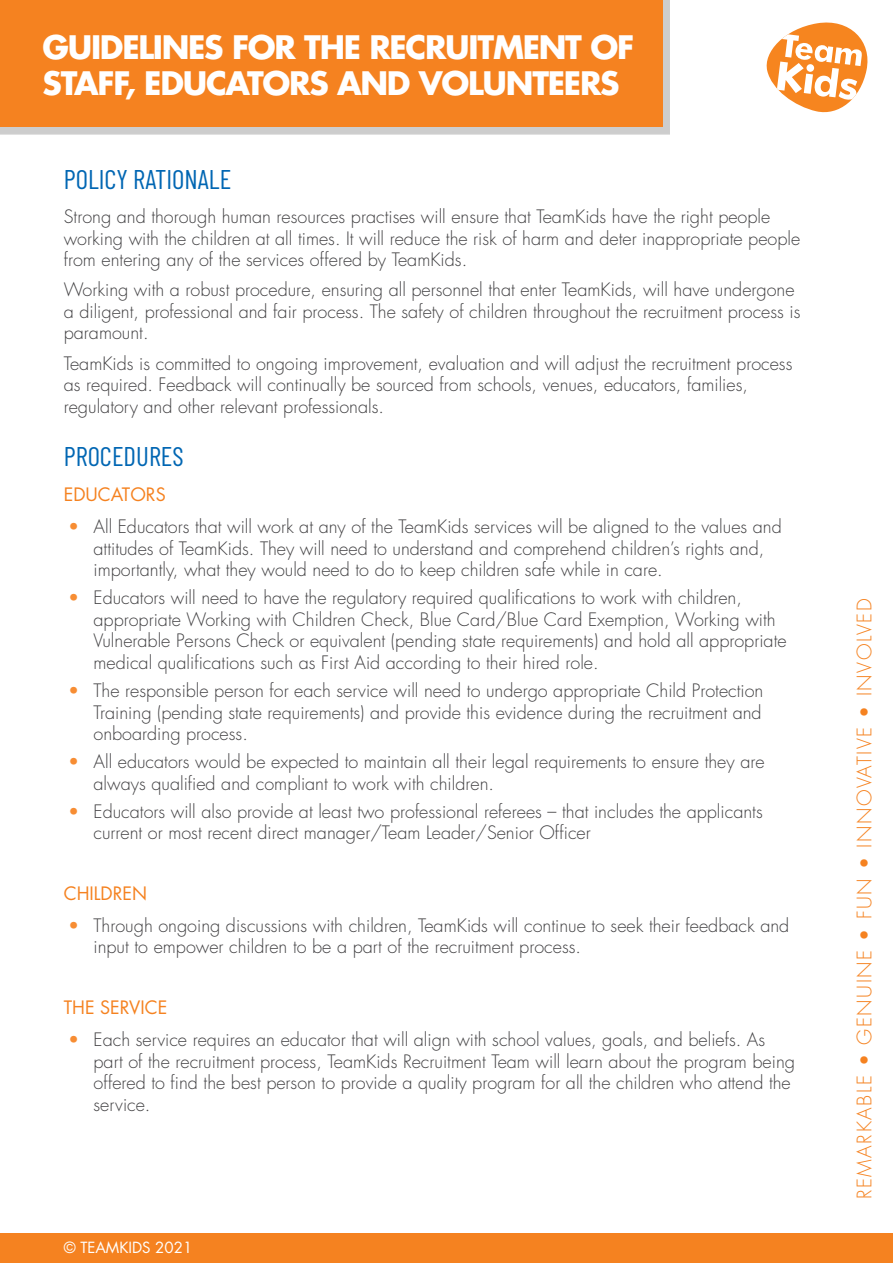
<style>
.page{position:relative;width:893px;height:1263px;background:#fff}
.page>*{position:absolute;margin:0;border:0;box-sizing:border-box;transform-origin:0 0}
.t1{font:700 31.5px/36px "Futura Std";letter-spacing:-.04em;color:#fff}
.Heading_1{font:27px "Barlow Condensed";color:#0066b3}
.t2{font:300 19.5px "Futura Std";letter-spacing:.08em;color:#f58220}
.Body{font:300 18px/21.6px "Futura Std";color:#414042}
.Heading_2{font:18px "Futura Std";color:#f58220}
.t3{font:15px "Futura Std";color:#fff}
.s1{color:#f78d33}
</style>
<div class="page">
<svg style="left:767px;top:23px;width:100px;height:89px"></svg>
<div style="left:0;top:0;width:670px;height:134px;background:#cdcdcd"></div>
<div style="left:0;top:0;width:663px;height:127px;background:#f58220"></div>
<div style="left:0;top:1233px;width:893px;height:30px;background:#f58220"></div>
<p class="t1" style="left:43px;top:29px;width:593px">GUIDELINES FOR THE RECRUITMENT OF<br>STAFF, EDUCATORS AND VOLUNTEERS</p>
<p class="Heading_1" style="left:64px;top:160px;width:169px">POLICY RATIONALE</p>
<p class="Body" style="left:64px;top:206px;width:738px">Strong and thorough human resources practises will ensure that TeamKids have the right people working with the children at all times. It will reduce the risk of harm and deter inappropriate people from entering any of the services offered by TeamKids.</p>
<p class="Body" style="left:64px;top:279px;width:738px">Working with a robust procedure, ensuring all personnel that enter TeamKids, will have undergone a diligent, professional and fair process. The safety of children throughout the recruitment process is paramount.</p>
<p class="Body" style="left:64px;top:353px;width:730px">TeamKids is committed to ongoing improvement, evaluation and will adjust the recruitment process as required. Feedback will continually be sourced from schools, venues, educators, families, regulatory and other relevant professionals.</p>
<p class="Heading_1" style="left:64px;top:437px;width:122px">PROCEDURES</p>
<p class="Heading_2" style="left:64px;top:483px;width:103px">EDUCATORS</p>
<p class="Body" style="left:94px;top:516px;width:690px;text-indent:-26px"><span class="s1">•</span> All Educators that will work at any of the TeamKids services will be aligned to the values and attitudes of TeamKids. They will need to understand and comprehend children’s rights and, importantly, what they would need to do to keep children safe while in care.</p>
<p class="Body" style="left:94px;top:587px;width:695px;text-indent:-26px"><span class="s1">•</span> Educators will need to have the regulatory required qualifications to work with children, appropriate Working with Children Check, Blue Card/Blue Card Exemption, Working with Vulnerable Persons Check or equivalent (pending state requirements) and hold all appropriate medical qualifications such as First Aid according to their hired role.</p>
<p class="Body" style="left:94px;top:680px;width:671px;text-align:justify;text-indent:-26px"><span class="s1">•</span> The responsible person for each service will need to undergo appropriate Child Protection Training (pending state requirements) and provide this evidence during the recruitment and onboarding process.</p>
<p class="Body" style="left:94px;top:751px;width:672px;text-indent:-26px"><span class="s1">•</span> All educators would be expected to maintain all their legal requirements to ensure they are always qualified and compliant to work with children.</p>
<p class="Body" style="left:94px;top:801px;width:671px;text-indent:-26px"><span class="s1">•</span> Educators will also provide at least two professional referees – that includes the applicants current or most recent direct manager/Team Leader/Senior Officer</p>
<p class="Heading_2" style="left:64px;top:881px;width:85px">CHILDREN</p>
<p class="Body" style="left:94px;top:915px;width:697px;text-indent:-26px"><span class="s1">•</span> Through ongoing discussions with children, TeamKids will continue to seek their feedback and input to empower children to be a part of the recruitment process.</p>
<p class="Heading_2" style="left:64px;top:995px;width:105px">THE SERVICE</p>
<p class="Body" style="left:94px;top:1029px;width:703px;text-indent:-26px"><span class="s1">•</span> Each service requires an educator that will align with school values, goals, and beliefs. As part of the recruitment process, TeamKids Recruitment Team will learn about the program being offered to find the best person to provide a quality program for all the children who attend the service.</p>
<p class="t3" style="left:64px;top:1238px;width:130px">© TEAMKIDS 2021</p>
<p class="t2" style="left:853px;top:1199px;width:602px;rotate:-90deg">REMARKABLE • GENUINE • FUN • INNOVATIVE • INVOLVED</p>
</div>
